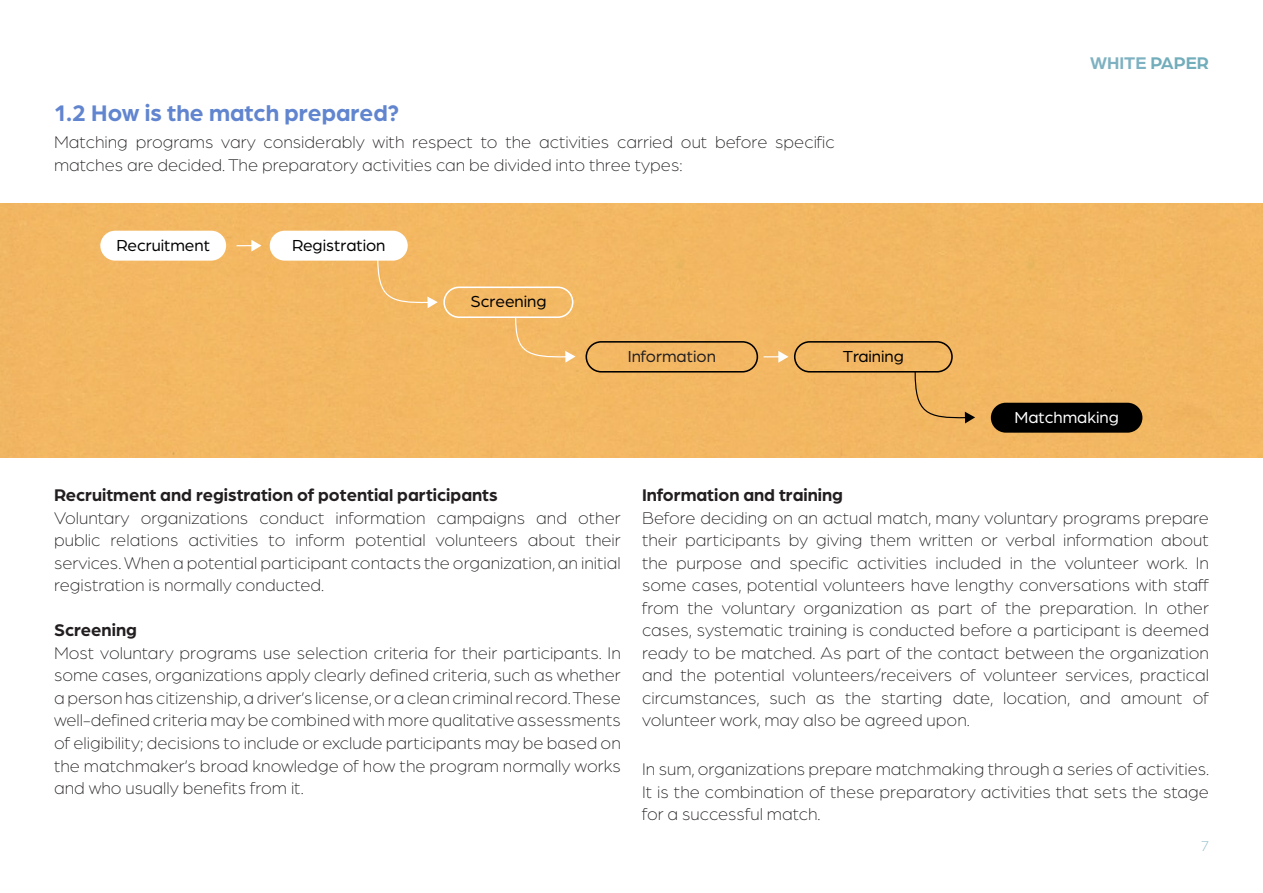
<style>
.page{position:relative;width:1263px;height:893px;background:#fff}
.page>*{position:absolute;margin:0;border:0;box-sizing:border-box;transform-origin:0 0}
.SubHeads{font:700 24px "Arboria";color:#6185cf}
.t1{font:300 18px/22.5px "Arboria";color:#231f20;text-align:justify}
.Small_header{font:700 18px "Arboria";color:#231f20}
.t2{font:700 18px "Arboria";color:#7eb1c1}
.t3{font:16.95px "Arboria";color:#000}
.t4{font:16.95px "Arboria";color:#231f20}
.t5{font:16.95px "Arboria";color:#fff}
.t6{font:300 15px "Arboria";color:#7eb1c1}
.s1{color:#72adbb}
</style>
<div class="page">
<div style="left:0;top:203px;width:1263px;height:254px;background:#f3b763"></div>
<div style="left:100px;top:231px;width:126px;height:30px;background:#fff;border-radius:15px"></div>
<div style="left:270px;top:231px;width:138px;height:30px;background:#fff;border-radius:15px"></div>
<div style="left:443px;top:286px;width:130px;height:32px;border:2px solid #fff;border-radius:15px"></div>
<div style="left:585px;top:341px;width:173px;height:32px;border:2px solid #000;border-radius:15px"></div>
<div style="left:794px;top:341px;width:159px;height:32px;border:2px solid #000;border-radius:15px"></div>
<div style="left:991px;top:403px;width:151px;height:30px;background:#000;border-radius:15px"></div>
<svg style="left:377px;top:255px;width:61px;height:53px;background:#f4be70"></svg>
<svg style="left:514px;top:316px;width:61px;height:47px;background:#f4bd6f"></svg>
<svg style="left:914px;top:371px;width:61px;height:52px;background:#e2ab5b"></svg>
<svg style="left:237px;top:240px;width:25px;height:12px"></svg>
<svg style="left:763px;top:351px;width:25px;height:12px"></svg>
<p class="SubHeads" style="left:54px;top:97px;width:347px">1.2 How is the match prepared?</p>
<p class="t1" style="left:54px;top:130px;width:782px">Matching programs vary considerably with respect to the activities carried out before specific matches are decided. The preparatory activities can be divided into three types:</p>
<p class="t3" style="left:116px;top:234px;width:95px">Recruitment</p>
<p class="t3" style="left:292px;top:234px;width:95px">Registration</p>
<p class="t3" style="left:470px;top:291px;width:78px">Screening</p>
<p class="t4" style="left:628px;top:345px;width:90px">Information</p>
<p class="t3" style="left:843px;top:345px;width:63px">Training</p>
<p class="t2" style="left:1090px;top:50px;width:120px">WHITE <span class="s1">PAPER</span></p>
<p class="t5" style="left:1014px;top:406px;width:106px">Matchmaking</p>
<p class="Small_header" style="left:54px;top:483px;width:445px">Recruitment and registration of potential participants</p>
<p class="t1" style="left:54px;top:506px;width:568px">Voluntary organizations conduct information campaigns and other public relations activities to inform potential volunteers about their services. When a potential participant contacts the organization, an initial registration is normally conducted.</p>
<p class="Small_header" style="left:54px;top:618px;width:84px">Screening</p>
<p class="t1" style="left:54px;top:641px;width:568px">Most voluntary programs use selection criteria for their participants. In some cases, organizations apply clearly defined criteria, such as whether a person has citizenship, a driver’s license, or a clean criminal record. These well-defined criteria may be combined with more qualitative assessments of eligibility; decisions to include or exclude participants may be based on the matchmaker’s broad knowledge of how the program normally works and who usually benefits from it.</p>
<p class="Small_header" style="left:642px;top:483px;width:202px">Information and training</p>
<p class="t1" style="left:642px;top:506px;width:568px">Before deciding on an actual match, many voluntary programs prepare their participants by giving them written or verbal information about the purpose and specific activities included in the volunteer work. In some cases, potential volunteers have lengthy conversations with staff from the voluntary organization as part of the preparation. In other cases, systematic training is conducted before a participant is deemed ready to be matched. As part of the contact between the organization and the potential volunteers/receivers of volunteer services, practical circumstances, such as the starting date, location, and amount of volunteer work, may also be agreed upon.</p>
<p class="t1" style="left:642px;top:757px;width:569px">In sum, organizations prepare matchmaking through a series of activities.<br>It is the combination of these preparatory activities that sets the stage for a successful match.</p>
<p class="t6" style="left:1201px;top:837px;width:9px">7</p>
</div>
